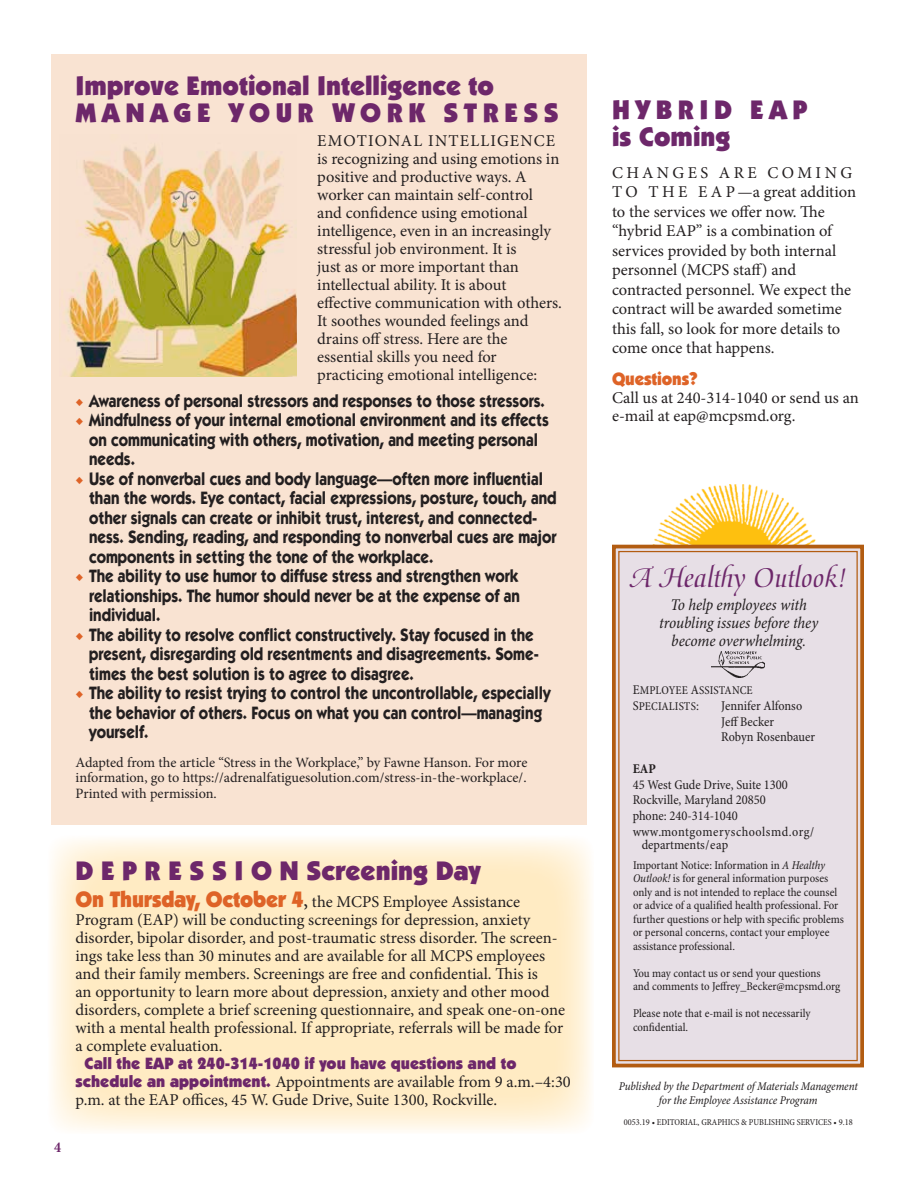
<style>
.page{position:relative;width:918px;height:1188px;background:#fff}
.page>*{position:absolute;margin:0;border:0;box-sizing:border-box;transform-origin:0 0}
.Headline{font:30px "Medici Script LT Std";color:#6d276a}
.Headline-2{font:900 27px/27px "ITC Kabel Std";color:#6d276a}
.Headline-3{font:900 27px/27px "ITC Kabel Std";letter-spacing:.2em;color:#6d276a}
.t1{font:700 18px/19.5px "ITC Kabel Std";color:#231f20;scale:.85 1}
.Body_text{font:900 18px "ITC Kabel Std";letter-spacing:-.01em;color:#de6327;scale:.96 1}
.Body_text-2{font:16.5px/18px "Minion Pro";color:#231f20}
._1stparagraph_text{font:16.5px/18px "Minion Pro";color:#231f20}
.Indent_text{font:16.5px/18px "Minion Pro";color:#231f20}
.Body_text-3{font:italic condensed 16.5px/18px "Minion Pro";letter-spacing:-.01em;color:#231f20;text-align:center}
.t2{font:700 condensed 15px "Minion Pro";color:#6d276a}
.WrittenAdapted_End_T{font:14.25px/15.8px "Minion Pro";color:#231f20;text-align:justify}
.t3{font:condensed 13.5px/15.8px "Minion Pro";color:#231f20}
.t4{font:condensed 13.5px "Minion Pro";letter-spacing:.035em;color:#231f20}
.t5{font:700 condensed 13.5px "Minion Pro";color:#231f20}
.Body_text-4{font:condensed 12px/13.5px "Minion Pro";color:#231f20}
.Body_text-5{font:italic condensed 12px/13.5px "Minion Pro";letter-spacing:-.005em;color:#231f20;text-align:center}
.Body_text-6{font:condensed 9px "Minion Pro";color:#231f20}
.s1{font-family:"Minion Pro";font-weight:400;color:#de6327}
.s2{font-family:"ITC Kabel Std";font-weight:900;font-size:22.5px;color:#de6327}
.s3{font-stretch:condensed;font-size:22.5px}
.s4{font-family:"ITC Kabel Std";font-weight:900;color:#6d276a}
.s5{font-size:13.5px}
.s6{font-style:italic}
</style>
<div class="page">
<img style="left:654px;top:485px;width:162px;height:58px">
<div style="left:612px;top:543px;width:252px;height:525px;background:#e7dfe6"></div>
<div style="left:618px;top:551px;width:240px;height:510px;border:1px solid #b25c11"></div>
<img style="left:711px;top:651px;width:53px;height:27px">
<div style="left:52px;top:54px;width:535px;height:770px;background:#f9e3d2"></div>
<img style="left:64px;top:145px;width:233px;height:231px">
<svg style="left:48px;top:835px;width:546px;height:299px;background:#ffedcb"></svg>
<p class="Headline-2" style="left:76px;top:71px;width:485px">Improve Emotional Intelligence to<br>MANAGE YOUR WORK STRESS</p>
<p class="Body_text-2" style="left:317px;top:132px;width:246px">EMOTIONAL INTELLIGENCE is recognizing and using emotions in positive and productive ways. A worker can maintain self-control<br>and confidence using emotional intelligence, even in an increasingly stressful job environment. It is<br>just as or more important than intellectual ability. It is about effective communication with others.<br>It soothes wounded feelings and drains off stress. Here are the essential skills you need for practicing emotional intelligence:</p>
<p class="t1" style="left:76px;top:390px;width:554px"><span class="s1">◆</span> Awareness of personal stressors and responses to those stressors.</p>
<p class="t1" style="left:89px;top:410px;width:543px;text-indent:-14px"><span class="s1">◆</span> Mindfulness of your internal emotional environment and its effects on communicating with others, motivation, and meeting personal needs.</p>
<p class="t1" style="left:89px;top:468px;width:552px;text-indent:-14px"><span class="s1">◆</span> Use of nonverbal cues and body language—often more influential than the words. Eye contact, facial expressions, posture, touch, and other signals can create or inhibit trust, interest, and connected&shy;ness. Sending, reading, and responding to nonverbal cues are major components in setting the tone of the workplace.</p>
<p class="t1" style="left:89px;top:566px;width:509px;text-align:justify;text-indent:-14px"><span class="s1">◆</span> The ability to use humor to diffuse stress and strengthen work relationships. The humor should never be at the expense of an individual.</p>
<p class="t1" style="left:89px;top:624px;width:531px;text-indent:-14px"><span class="s1">◆</span> The ability to resolve conflict constructively. Stay focused in the present, disregarding old resentments and disagreements. Some&shy;times the best solution is to agree to disagree.</p>
<p class="t1" style="left:89px;top:683px;width:545px;text-indent:-14px"><span class="s1">◆</span> The ability to resist trying to control the uncontrollable, especially the behavior of others. Focus on what you can control—managing yourself.</p>
<p class="WrittenAdapted_End_T" style="left:76px;top:754px;width:453px">Adapted from the article “Stress in the Workplace,” by Fawne Hanson. For more information, go to https://adrenalfatiguesolution.com/stress-in-the-workplace/.<br>Printed with permission.</p>
<p class="t2" style="left:54px;top:1137px;width:8px">4</p>
<p class="Headline-2" style="left:76px;top:857px;width:407px">D E P R E S S I O N Screening Day</p>
<p class="_1stparagraph_text" style="left:76px;top:892px;width:491px"><span class="s2">On Thursday, October 4</span><span class="s3">,</span> the MCPS Employee Assistance Program (EAP) will be conducting screenings for depression, anxiety disorder, bipolar disorder, and post-traumatic stress disorder. The screen&shy;ings take less than 30 minutes and are available for all MCPS employees and their family members. Screenings are free and confidential. This is<br>an opportunity to learn more about depression, anxiety and other mood disorders, complete a brief screening questionnaire, and speak one-on-one with a mental health professional. If appropriate, referrals will be made for a complete evaluation.</p>
<p class="Indent_text" style="left:76px;top:1054px;width:497px;text-indent:9px"><span class="s4">Call the EAP at 240-314-1040 if you have questions and to schedule an appointment.</span> Appointments are available from 9 a.m.–4:30 p.m. at the EAP offices, 45 W. Gude Drive, Suite 1300, Rockville.</p>
<p class="Headline-3" style="left:612px;top:96px;width:197px">HYBRID EAP is Coming</p>
<p class="Body_text-2" style="left:612px;top:163px;width:246px;line-height:19.5px">CHANGES ARE COMING<br>T O T H E E A P —a great addition to the services we offer now. The “hybrid EAP” is a combination of services provided by both internal personnel (MCPS staff) and contracted personnel. We expect the contract will be awarded sometime this fall, so look for more details to come once that happens.</p>
<p class="Body_text" style="left:612px;top:367px;width:91px">Questions?</p>
<p class="Body_text-2" style="left:612px;top:388px;width:248px">Call us at 240-314-1040 or send us an e-mail at eap@mcpsmd.org.</p>
<p class="Headline" style="left:630px;top:560px;width:218px">A Healthy Outlook!</p>
<p class="Body_text-3" style="left:659px;top:596px;width:161px">To help employees with troubling issues before they become overwhelming.</p>
<p class="Body_text-4" style="left:633px;top:683px;width:122px;line-height:15.8px"><span class="s5">E</span>MPLOYEE <span class="s5">A</span>SSISTANCE<br><span class="s5">S</span>PECIALISTS<span class="s5">:</span></p>
<p class="t3" style="left:721px;top:698px;width:83px">Jennifer Alfonso<br>Jeff Becker</p>
<p class="t3" style="left:721px;top:730px;width:95px">Robyn Rosenbauer</p>
<p class="t5" style="left:633px;top:759px;width:25px">EAP</p>
<p class="t3" style="left:633px;top:777px;width:157px">45 West Gude Drive, Suite 1300</p>
<p class="t3" style="left:633px;top:793px;width:135px">Rockville, Maryland 20850</p>
<p class="t3" style="left:633px;top:808px;width:107px">phone: 240-314-1040</p>
<p class="t4" style="left:633px;top:823px;width:183px">www.montgomeryschoolsmd.org/</p>
<p class="t3" style="left:642px;top:838px;width:88px">departments/eap</p>
<p class="Body_text-4" style="left:633px;top:859px;width:213px">Important Notice: Information in <span class="s6">A Healthy Outlook!</span> is for general information purposes only and is not intended to replace the counsel or advice of a qualified health professional. For further questions or help with specific problems or personal concerns, contact your employee assistance professional.</p>
<p class="Body_text-4" style="left:633px;top:967px;width:209px">You may contact us or send your questions<br>and comments to Jeffrey_Becker@mcpsmd.org</p>
<p class="Body_text-4" style="left:633px;top:1007px;width:179px">Please note that e-mail is not necessarily confidential.</p>
<p class="Body_text-5" style="left:619px;top:1080px;width:241px">Published by the Department of Materials Management for the Employee Assistance Program</p>
<p class="Body_text-6" style="left:624px;top:1117px;width:230px">0053.19 • EDITORIAL, GRAPHICS &amp; PUBLISHING SERVICES • 9.18</p>
</div>
